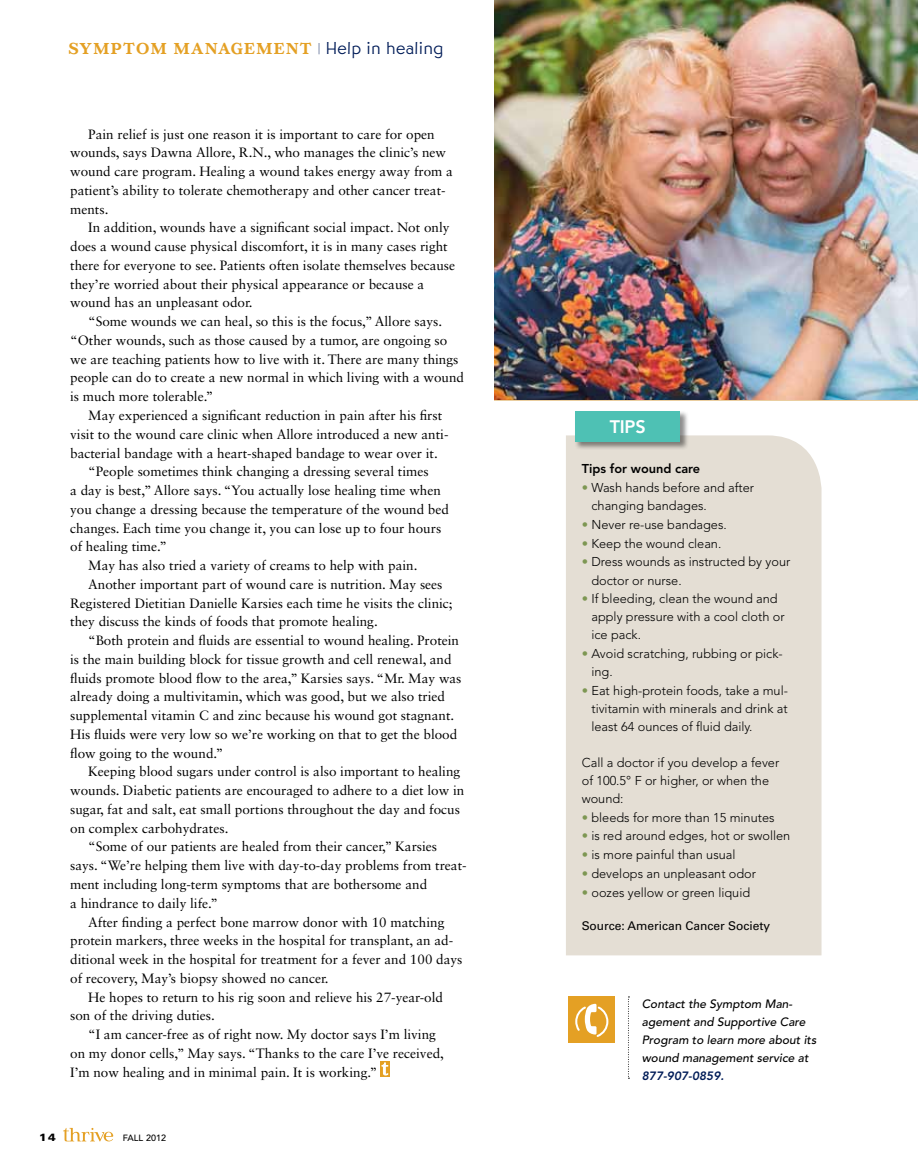
<style>
.page{position:relative;width:918px;height:1175px;background:#fff}
.page>*{position:absolute;margin:0;border:0;box-sizing:border-box;transform-origin:0 0}
.t1{font:800 18px "Avenir LT Std";color:#fff}
.t2{font:500 16.5px "Appleyard";letter-spacing:.09em;color:#e4a024}
.t3{font:13.5px/18.8px "Sabon LT Std";color:#000}
.t4{font:300 12.75px/18px "Avenir LT Std";color:#000}
.t5{font:800 12.75px "Avenir LT Std";color:#000}
.t6{font:italic 500 12px/18px "Avenir LT Std";color:#000}
.t7{font:12px "Univers LT Std";color:#000}
.t8{font:italic 800 12px "Avenir LT Std";color:#001c58}
.t9{font:900 10.5px "Univers LT Std";color:#000;scale:1.1 1}
.t10{font:500 9px "Avenir LT Std";color:#000}
.s1{font-family:"Bernhard Gothic";font-weight:300;font-size:13.5px;color:#001c58}
.s2{font-family:"Bernhard Gothic";font-weight:300;font-size:18px;color:#001c58}
.s3{color:#7d9753}
</style>
<div class="page">
<svg style="left:63px;top:1127px;width:50px;height:14px"></svg>
<svg style="left:628px;top:996px;width:1px;height:82px"></svg>
<div style="left:568px;top:996px;width:46px;height:46px;background:#e4a024"></div>
<svg style="left:575px;top:1003px;width:33px;height:34px"></svg>
<svg style="left:380px;top:1061px;width:9px;height:15px"></svg>
<svg style="left:382px;top:1062px;width:6px;height:13px"></svg>
<img style="left:494px;top:0;width:424px;height:399px">
<div style="left:566px;top:435px;width:256px;height:520px;background:#e4ded4"></div>
<div style="left:575px;top:410px;width:114px;height:40px;background:#000;opacity:.45"></div>
<div style="left:575px;top:411px;width:105px;height:30px;background:#4ec1b4"></div>
<p class="t2" style="left:69px;top:39px;width:376px">SYMPTOM MANAGEMENT <span class="s1">|</span> <span class="s2">Help in healing</span></p>
<p class="t3" style="left:70px;top:124px;width:384px;text-indent:18px">Pain relief is just one reason it is important to care for open wounds, says Dawna Allore, R.N., who manages the clinic’s new wound care program. Healing a wound takes energy away from a patient’s ability to tolerate chemotherapy and other cancer treat&shy;ments.</p>
<p class="t3" style="left:70px;top:218px;width:386px;text-indent:18px">In addition, wounds have a significant social impact. Not only does a wound cause physical discomfort, it is in many cases right there for everyone to see. Patients often isolate themselves because they’re worried about their physical appearance or because a wound has an unpleasant odor.</p>
<p class="t3" style="left:88px;top:312px;width:356px">“Some wounds we can heal, so this is the focus,” Allore says.</p>
<p class="t3" style="left:70px;top:331px;width:379px">“Other wounds, such as those caused by a tumor, are ongoing so</p>
<p class="t3" style="left:70px;top:349px;width:390px">we are teaching patients how to live with it. There are many things</p>
<p class="t3" style="left:70px;top:368px;width:395px">people can do to create a new normal in which living with a wound</p>
<p class="t3" style="left:70px;top:387px;width:145px">is much more tolerable.”</p>
<p class="t3" style="left:88px;top:406px;width:356px">May experienced a significant reduction in pain after his first</p>
<p class="t3" style="left:70px;top:424px;width:380px">visit to the wound care clinic when Allore introduced a new anti-</p>
<p class="t3" style="left:70px;top:443px;width:369px">bacterial bandage with a heart-shaped bandage to wear over it.</p>
<p class="t3" style="left:88px;top:462px;width:342px">“People sometimes think changing a dressing several times</p>
<p class="t3" style="left:70px;top:481px;width:372px">a day is best,” Allore says. “You actually lose healing time when</p>
<p class="t3" style="left:70px;top:499px;width:380px">you change a dressing because the temperature of the wound bed</p>
<p class="t3" style="left:70px;top:518px;width:373px">changes. Each time you change it, you can lose up to four hours</p>
<p class="t3" style="left:70px;top:537px;width:98px">of healing time.”</p>
<p class="t3" style="left:88px;top:556px;width:331px">May has also tried a variety of creams to help with pain.</p>
<p class="t3" style="left:88px;top:574px;width:356px">Another important part of wound care is nutrition. May sees</p>
<p class="t3" style="left:70px;top:593px;width:384px">Registered Dietitian Danielle Karsies each time he visits the clinic;</p>
<p class="t3" style="left:70px;top:612px;width:309px">they discuss the kinds of foods that promote healing.</p>
<p class="t3" style="left:88px;top:631px;width:372px">“Both protein and fluids are essential to wound healing. Protein</p>
<p class="t3" style="left:70px;top:649px;width:383px">is the main building block for tissue growth and cell renewal, and</p>
<p class="t3" style="left:70px;top:668px;width:393px">fluids promote blood flow to the area,” Karsies says. “Mr. May was</p>
<p class="t3" style="left:70px;top:687px;width:376px">already doing a multivitamin, which was good, but we also tried</p>
<p class="t3" style="left:70px;top:706px;width:386px">supplemental vitamin C and zinc because his wound got stagnant.</p>
<p class="t3" style="left:70px;top:724px;width:389px">His fluids were very low so we’re working on that to get the blood</p>
<p class="t3" style="left:70px;top:743px;width:155px">flow going to the wound.”</p>
<p class="t3" style="left:88px;top:762px;width:374px">Keeping blood sugars under control is also important to healing</p>
<p class="t3" style="left:70px;top:781px;width:396px">wounds. Diabetic patients are encouraged to adhere to a diet low in</p>
<p class="t3" style="left:70px;top:799px;width:391px">sugar, fat and salt, eat small portions throughout the day and focus</p>
<p class="t3" style="left:70px;top:818px;width:160px">on complex carbohydrates.</p>
<p class="t3" style="left:88px;top:837px;width:351px">“Some of our patients are healed from their cancer,” Karsies</p>
<p class="t3" style="left:70px;top:856px;width:398px">says. “We’re helping them live with day-to-day problems from treat-</p>
<p class="t3" style="left:70px;top:874px;width:358px">ment including long-term symptoms that are bothersome and</p>
<p class="t3" style="left:70px;top:893px;width:149px">a hindrance to daily life.”</p>
<p class="t3" style="left:88px;top:912px;width:358px">After finding a perfect bone marrow donor with 10 matching</p>
<p class="t3" style="left:70px;top:931px;width:385px">protein markers, three weeks in the hospital for transplant, an ad-</p>
<p class="t3" style="left:70px;top:949px;width:394px">ditional week in the hospital for treatment for a fever and 100 days</p>
<p class="t3" style="left:70px;top:968px;width:260px">of recovery, May’s biopsy showed no cancer.</p>
<p class="t3" style="left:88px;top:987px;width:356px">He hopes to return to his rig soon and relieve his 27-year-old</p>
<p class="t3" style="left:70px;top:1006px;width:146px">son of the driving duties.</p>
<p class="t3" style="left:88px;top:1024px;width:349px">“I am cancer-free as of right now. My doctor says I’m living</p>
<p class="t3" style="left:70px;top:1043px;width:375px">on my donor cells,” May says. “Thanks to the care I’ve received,</p>
<p class="t3" style="left:70px;top:1062px;width:309px">I’m now healing and in minimal pain. It is working.”</p>
<p class="t9" style="left:39px;top:1130px;width:17px">14</p>
<p class="t10" style="left:123px;top:1132px;width:45px">FALL 2012</p>
<h1 class="t1" style="left:610px;top:416px;width:36px">TIPS</h1>
<p class="t5" style="left:582px;top:461px;width:120px">Tips for wound care</p>
<p class="t4" style="left:591px;top:479px;width:164px;text-indent:-10px"><span class="s3">•</span> Wash hands before and after changing bandages.</p>
<p class="t4" style="left:582px;top:515px;width:147px"><span class="s3">•</span> N ever re-use bandages.</p>
<p class="t4" style="left:582px;top:534px;width:141px"><span class="s3">•</span> Keep the wound clean.</p>
<p class="t4" style="left:591px;top:553px;width:200px;text-indent:-10px"><span class="s3">•</span> Dress wounds as instructed by your doctor or nurse.</p>
<p class="t4" style="left:591px;top:590px;width:195px;text-indent:-10px"><span class="s3">•</span> If bleeding, clean the wound and apply pressure with a cool cloth or ice pack.</p>
<p class="t4" style="left:591px;top:644px;width:193px;text-indent:-10px"><span class="s3">•</span> Avoid scratching, rubbing or pick&shy;ing.</p>
<p class="t4" style="left:591px;top:681px;width:198px;text-align:justify;text-indent:-10px"><span class="s3">•</span> Eat high-protein foods, take a mul&shy;tivitamin with minerals and drink at least 64 ounces of fluid daily.</p>
<p class="t4" style="left:582px;top:753px;width:199px">Call a doctor if you develop a fever of 100.5° F or higher, or when the wound:</p>
<p class="t4" style="left:582px;top:808px;width:194px"><span class="s3">•</span> bleeds for more than 15 minutes</p>
<p class="t4" style="left:582px;top:827px;width:210px"><span class="s3">•</span> is red around edges, hot or swollen</p>
<p class="t4" style="left:582px;top:845px;width:155px"><span class="s3">•</span> is more painful than usual</p>
<p class="t4" style="left:582px;top:864px;width:176px"><span class="s3">•</span> develops an unpleasant odor</p>
<p class="t4" style="left:582px;top:883px;width:170px"><span class="s3">•</span> oozes yellow or green liquid</p>
<p class="t7" style="left:582px;top:918px;width:190px">Source: American Cancer Society</p>
<p class="t6" style="left:642px;top:995px;width:176px">Contact the Symptom Man&shy;agement and Supportive Care<br>Program to learn more about its wound management service at</p>
<p class="t8" style="left:642px;top:1068px;width:84px">877-907-0859.</p>
</div>
